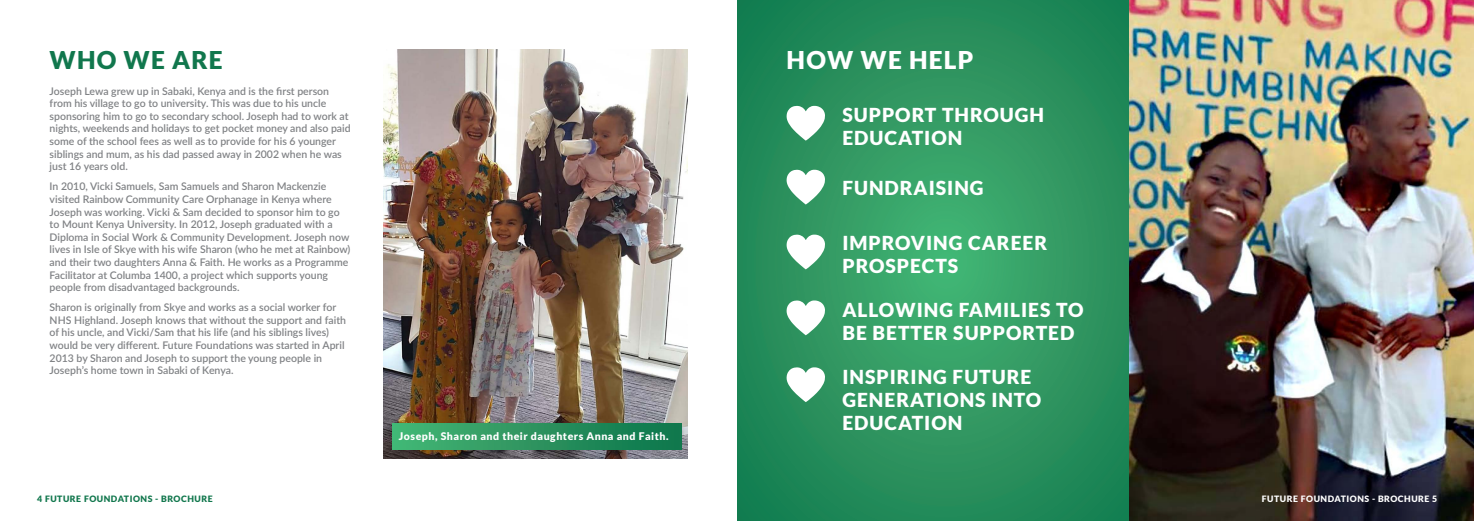
<style>
.page{position:relative;width:1474px;height:521px;background:#fff}
.page>*{position:absolute;margin:0;border:0;box-sizing:border-box;transform-origin:0 0}
.cover-strapline{font:900 24.5px "Lato";letter-spacing:.05em;color:#fff}
.cover-strapline-2{font:900 24.5px "Lato";letter-spacing:.05em;color:#11774d}
.cover-strapline-3{font:900 19.25px/23.1px "Lato";letter-spacing:.05em;color:#fff}
.Bodytext{font:600 10.5px/12.6px "Lato";color:#808285}
.cover-strapline-4{font:900 10.5px "Lato";letter-spacing:.05em;color:#fff}
.t1{font:900 8.75px "Lato";letter-spacing:.06em;color:#11774d}
.t2{font:900 8.75px "Lato";letter-spacing:.06em;color:#fff}
</style>
<div class="page">
<img style="left:383px;top:50px;width:304px;height:409px">
<div style="left:393px;top:423px;width:288px;height:27px;background:linear-gradient(to right,#46b575,#0e744b)"></div>
<svg style="left:737px;top:0;width:392px;height:521px;background:#2b945f"></svg>
<svg style="left:786px;top:106px;width:39px;height:35px"></svg>
<svg style="left:786px;top:235px;width:39px;height:34px"></svg>
<svg style="left:786px;top:300px;width:39px;height:35px"></svg>
<svg style="left:786px;top:367px;width:39px;height:35px"></svg>
<svg style="left:786px;top:170px;width:39px;height:34px"></svg>
<img style="left:1129px;top:0;width:344px;height:521px">
<p class="cover-strapline-2" style="left:50px;top:46px;width:175px">WHO WE ARE</p>
<p class="Bodytext" style="left:50px;top:84px;width:302px">Joseph Lewa grew up in Sabaki, Kenya and is the first person from his village to go to university. This was due to his uncle sponsoring him to go to secondary school. Joseph had to work at nights, weekends and holidays to get pocket money and also paid some of the school fees as well as to provide for his 6 younger siblings and mum, as his dad passed away in 2002 when he was just 16 years old.</p>
<p class="Bodytext" style="left:50px;top:180px;width:302px">In 2010, Vicki Samuels, Sam Samuels and Sharon Mackenzie visited Rainbow Community Care Orphanage in Kenya where Joseph was working. Vicki &amp; Sam decided to sponsor him to go to Mount Kenya University. In 2012, Joseph graduated with a Diploma in Social Work &amp; Community Development. Joseph now lives in Isle of Skye with his wife Sharon (who he met at Rainbow) and their two daughters Anna &amp; Faith. He works as a Programme Facilitator at Columba 1400, a project which supports young people from disadvantaged backgrounds.</p>
<p class="Bodytext" style="left:50px;top:301px;width:298px">Sharon is originally from Skye and works as a social worker for NHS Highland. Joseph knows that without the support and faith of his uncle, and Vicki/Sam that his life (and his siblings lives) would be very different. Future Foundations was started in April 2013 by Sharon and Joseph to support the young people in Joseph’s home town in Sabaki of Kenya.</p>
<p class="cover-strapline-4" style="left:399px;top:430px;width:271px">Joseph, Sharon and their daughters Anna and Faith.</p>
<p class="cover-strapline" style="left:786px;top:46px;width:188px">HOW WE HELP</p>
<p class="cover-strapline-3" style="left:842px;top:103px;width:203px">SUPPORT THROUGH<br>EDUCATION</p>
<p class="cover-strapline-3" style="left:842px;top:176px;width:143px">FUNDRAISING</p>
<p class="cover-strapline-3" style="left:842px;top:231px;width:206px">IMPROVING CAREER<br>PROSPECTS</p>
<p class="cover-strapline-3" style="left:842px;top:298px;width:242px">ALLOWING FAMILIES TO<br>BE BETTER SUPPORTED</p>
<p class="cover-strapline-3" style="left:842px;top:364px;width:200px">INSPIRING FUTURE<br>GENERATIONS INTO<br>EDUCATION</p>
<p class="t1" style="left:37px;top:494px;width:177px">4 FUTURE FOUNDATIONS - BROCHURE</p>
<p class="t2" style="left:1261px;top:494px;width:177px">FUTURE FOUNDATIONS - BROCHURE 5</p>
</div>
